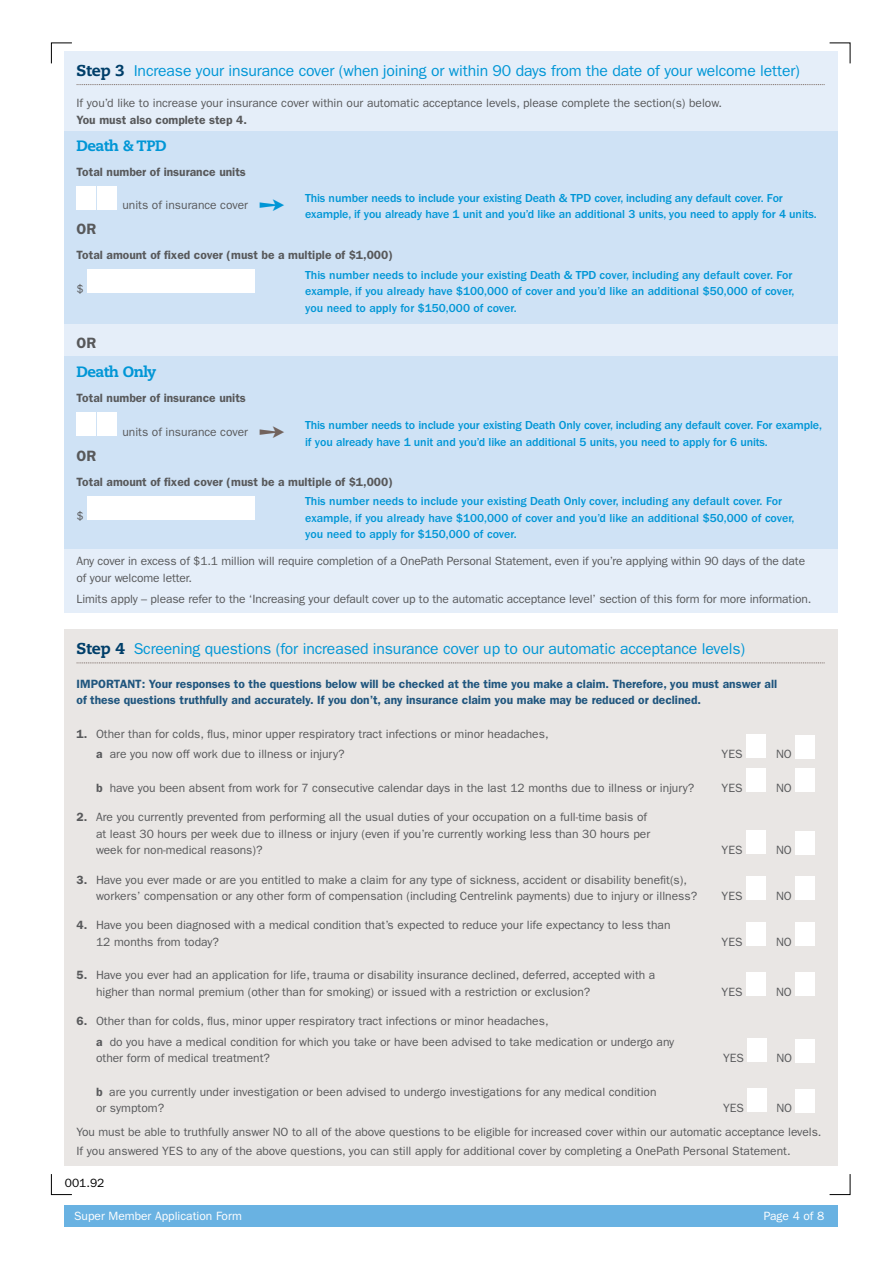
<style>
.page{position:relative;width:893px;height:1263px;background:#fff}
.page>*{position:absolute;margin:0;border:0;box-sizing:border-box;transform-origin:0 0}
.t1{font:15.75px "ITC Franklin Gothic Std";letter-spacing:-.01em;color:#0096d6}
.t2{font:800 15px "Caecilia LT Std";letter-spacing:-.03em;color:#0096d6}
.t3{font:600 15px "ITC Franklin Gothic Std";color:#58595b}
.t4{font:12px/16.5px "ITC Franklin Gothic Std";color:#58595b}
.t5{font:500 12px/16.5px "ITC Franklin Gothic Std";letter-spacing:-.01em;color:#0096d6}
.t6{font:600 12px/16.5px "ITC Franklin Gothic Std";color:#20567e}
.t7{font:600 12px "ITC Franklin Gothic Std";color:#58595b}
.t8{font:12px "ITC Franklin Gothic Std";color:#fff}
.t9{font:12px "ITC Franklin Gothic Std";color:#000}
.s1{font-family:"Caecilia LT Std";font-weight:800;color:#003e69}
.s2{font-weight:600}
</style>
<div class="page">
<svg style="left:829px;top:1174px;width:22px;height:21px"></svg>
<svg style="left:51px;top:1174px;width:21px;height:21px"></svg>
<svg style="left:51px;top:42px;width:21px;height:22px"></svg>
<svg style="left:829px;top:42px;width:22px;height:22px"></svg>
<div style="left:64px;top:1205px;width:774px;height:22px;background:#69b2e2"></div>
<div style="left:64px;top:51px;width:774px;height:561px;background:#e5eef9"></div>
<svg style="left:77px;top:84px;width:748px;height:1px"></svg>
<div style="left:64px;top:630px;width:774px;height:536px;background:#e9e6e4"></div>
<svg style="left:77px;top:663px;width:748px;height:1px"></svg>
<div style="left:746px;top:735px;width:19px;height:23px;background:#fff"></div>
<div style="left:795px;top:735px;width:20px;height:23px;background:#fff"></div>
<div style="left:746px;top:768px;width:19px;height:23px;background:#fff"></div>
<div style="left:795px;top:769px;width:20px;height:23px;background:#fff"></div>
<div style="left:746px;top:830px;width:19px;height:24px;background:#fff"></div>
<div style="left:795px;top:831px;width:20px;height:23px;background:#fff"></div>
<div style="left:746px;top:876px;width:19px;height:23px;background:#fff"></div>
<div style="left:795px;top:877px;width:20px;height:23px;background:#fff"></div>
<div style="left:746px;top:922px;width:19px;height:23px;background:#fff"></div>
<div style="left:795px;top:922px;width:20px;height:24px;background:#fff"></div>
<div style="left:746px;top:972px;width:19px;height:23px;background:#fff"></div>
<div style="left:795px;top:972px;width:20px;height:24px;background:#fff"></div>
<div style="left:747px;top:1038px;width:19px;height:24px;background:#fff"></div>
<div style="left:795px;top:1039px;width:20px;height:23px;background:#fff"></div>
<div style="left:747px;top:1088px;width:19px;height:24px;background:#fff"></div>
<div style="left:795px;top:1089px;width:20px;height:23px;background:#fff"></div>
<div style="left:64px;top:131px;width:773px;height:192px;background:#cfe2f5"></div>
<div style="left:64px;top:356px;width:773px;height:193px;background:#cfe2f5"></div>
<div style="left:77px;top:186px;width:19px;height:23px;background:#fff"></div>
<div style="left:98px;top:186px;width:19px;height:23px;background:#fff"></div>
<div style="left:87px;top:270px;width:168px;height:23px;background:#fff"></div>
<div style="left:77px;top:413px;width:19px;height:23px;background:#fff"></div>
<div style="left:98px;top:413px;width:19px;height:23px;background:#fff"></div>
<div style="left:87px;top:496px;width:168px;height:23px;background:#fff"></div>
<svg style="left:260px;top:200px;width:24px;height:11px"></svg>
<svg style="left:260px;top:426px;width:24px;height:12px"></svg>
<h1 class="t1" style="left:77px;top:61px;width:725px"><span class="s1">Step 3</span> Increase your insurance cover (when joining or within 90 days from the date of your welcome letter)</h1>
<p class="t4" style="left:77px;top:95px;width:647px">If you’d like to increase your insurance cover within our automatic acceptance levels, please complete the section(s) below.</p>
<p class="t7" style="left:77px;top:113px;width:172px">You must also complete step 4.</p>
<p class="t2" style="left:77px;top:136px;width:91px">Death &amp; TPD</p>
<p class="t7" style="left:77px;top:165px;width:171px">Total number of insurance units</p>
<p class="t4" style="left:122px;top:197px;width:127px">units of insurance cover</p>
<p class="t3" style="left:77px;top:220px;width:21px">OR</p>
<p class="t7" style="left:77px;top:248px;width:318px">Total amount of fixed cover (must be a multiple of $1,000)</p>
<p class="t4" style="left:77px;top:281px;width:9px">$</p>
<p class="t5" style="left:305px;top:189px;width:513px">This number needs to include your existing Death &amp; TPD cover, including any default cover. For example, if you already have 1 unit and you’d like an additional 3 units, you need to apply for 4 units.</p>
<p class="t5" style="left:305px;top:266px;width:491px">This number needs to include your existing Death &amp; TPD cover, including any default cover. For example, if you already have $100,000 of cover and you’d like an additional $50,000 of cover, you need to apply for $150,000 of cover.</p>
<p class="t3" style="left:77px;top:334px;width:21px">OR</p>
<p class="t2" style="left:77px;top:363px;width:81px">Death Only</p>
<p class="t7" style="left:77px;top:391px;width:171px">Total number of insurance units</p>
<p class="t4" style="left:122px;top:424px;width:127px">units of insurance cover</p>
<p class="t3" style="left:77px;top:447px;width:21px">OR</p>
<p class="t7" style="left:77px;top:475px;width:318px">Total amount of fixed cover (must be a multiple of $1,000)</p>
<p class="t4" style="left:77px;top:507px;width:9px">$</p>
<p class="t5" style="left:305px;top:417px;width:518px">This number needs to include your existing Death Only cover, including any default cover. For example, if you already have 1 unit and you’d like an additional 5 units, you need to apply for 6 units.</p>
<p class="t5" style="left:305px;top:493px;width:491px">This number needs to include your existing Death Only cover, including any default cover. For example, if you already have $100,000 of cover and you’d like an additional $50,000 of cover, you need to apply for $150,000 of cover.</p>
<p class="t4" style="left:77px;top:553px;width:730px">Any cover in excess of $1.1 million will require completion of a OnePath Personal Statement, even if you’re applying within 90 days of the date of your welcome letter.</p>
<p class="t4" style="left:77px;top:590px;width:736px">Limits apply – please refer to the ‘Increasing your default cover up to the automatic acceptance level’ section of this form for more information.</p>
<h1 class="t1" style="left:77px;top:640px;width:670px"><span class="s1">Step 4</span> Screening questions (for increased insurance cover up to our automatic acceptance levels)</h1>
<p class="t6" style="left:77px;top:675px;width:702px">IMPORTANT: Your responses to the questions below will be checked at the time you make a claim. Therefore, you must answer all of these questions truthfully and accurately. If you don’t, any insurance claim you make may be reduced or declined.</p>
<p class="t4" style="left:96px;top:723px;width:454px;line-height:20.7px;text-indent:-20px"><span class="s2">1.</span> Other than for colds, flus, minor upper respiratory tract infections or minor headaches, <span class="s2">a</span> are you now off work due to illness or injury?</p>
<p class="t4" style="left:722px;top:746px;width:22px">YES</p>
<p class="t4" style="left:776px;top:746px;width:17px">NO</p>
<p class="t4" style="left:96px;top:780px;width:600px"><span class="s2">b</span> have you been absent from work for 7 consecutive calendar days in the last 12 months due to illness or injury?</p>
<p class="t4" style="left:722px;top:780px;width:22px">YES</p>
<p class="t4" style="left:776px;top:780px;width:17px">NO</p>
<p class="t4" style="left:96px;top:809px;width:556px;text-indent:-20px"><span class="s2">2.</span> Are you currently prevented from performing all the usual duties of your occupation on a full-time basis of at least 30 hours per week due to illness or injury (even if you’re currently working less than 30 hours per week for non-medical reasons)?</p>
<p class="t4" style="left:722px;top:842px;width:22px">YES</p>
<p class="t4" style="left:776px;top:842px;width:17px">NO</p>
<p class="t4" style="left:96px;top:871px;width:603px;text-indent:-20px"><span class="s2">3.</span> Have you ever made or are you entitled to make a claim for any type of sickness, accident or disability benefit(s), workers’ compensation or any other form of compensation (including Centrelink payments) due to injury or illness?</p>
<p class="t4" style="left:96px;top:917px;width:576px;text-indent:-20px"><span class="s2">4.</span> Have you been diagnosed with a medical condition that’s expected to reduce your life expectancy to less than<br>12 months from today?</p>
<p class="t4" style="left:96px;top:967px;width:561px;text-indent:-20px"><span class="s2">5.</span> Have you ever had an application for life, trauma or disability insurance declined, deferred, accepted with a higher than normal premium (other than for smoking) or issued with a restriction or exclusion?</p>
<p class="t4" style="left:722px;top:888px;width:22px">YES</p>
<p class="t4" style="left:776px;top:888px;width:17px">NO</p>
<p class="t4" style="left:722px;top:933px;width:22px">YES</p>
<p class="t4" style="left:776px;top:933px;width:17px">NO</p>
<p class="t4" style="left:722px;top:983px;width:22px">YES</p>
<p class="t4" style="left:776px;top:983px;width:17px">NO</p>
<p class="t4" style="left:96px;top:1011px;width:580px;line-height:20.7px;text-indent:-19px"><span class="s2">6.</span> Other than for colds, flus, minor upper respiratory tract infections or minor headaches,<br><span class="s2">a</span> do you have a medical condition for which you take or have been advised to take medication or undergo any</p>
<p class="t4" style="left:96px;top:1050px;width:175px">other form of medical treatment?</p>
<p class="t4" style="left:723px;top:1050px;width:22px">YES</p>
<p class="t4" style="left:776px;top:1050px;width:17px">NO</p>
<p class="t4" style="left:96px;top:1083px;width:562px"><span class="s2">b</span> are you currently under investigation or been advised to undergo investigations for any medical condition or symptom?</p>
<p class="t4" style="left:77px;top:1096px;width:746px;line-height:23.9px;text-indent:700px">NO<br>You must be able to truthfully answer NO to all of the above questions to be eligible for increased cover within our automatic acceptance levels.</p>
<p class="t4" style="left:77px;top:1143px;width:715px">If you answered YES to any of the above questions, you can still apply for additional cover by completing a OnePath Personal Statement.</p>
<p class="t4" style="left:723px;top:1100px;width:22px">YES</p>
<p class="t9" style="left:65px;top:1176px;width:41px">001.92</p>
<p class="t8" style="left:74px;top:1209px;width:169px">Super Member Application Form</p>
<p class="t8" style="left:764px;top:1209px;width:62px">Page 4 of 8</p>
</div>
